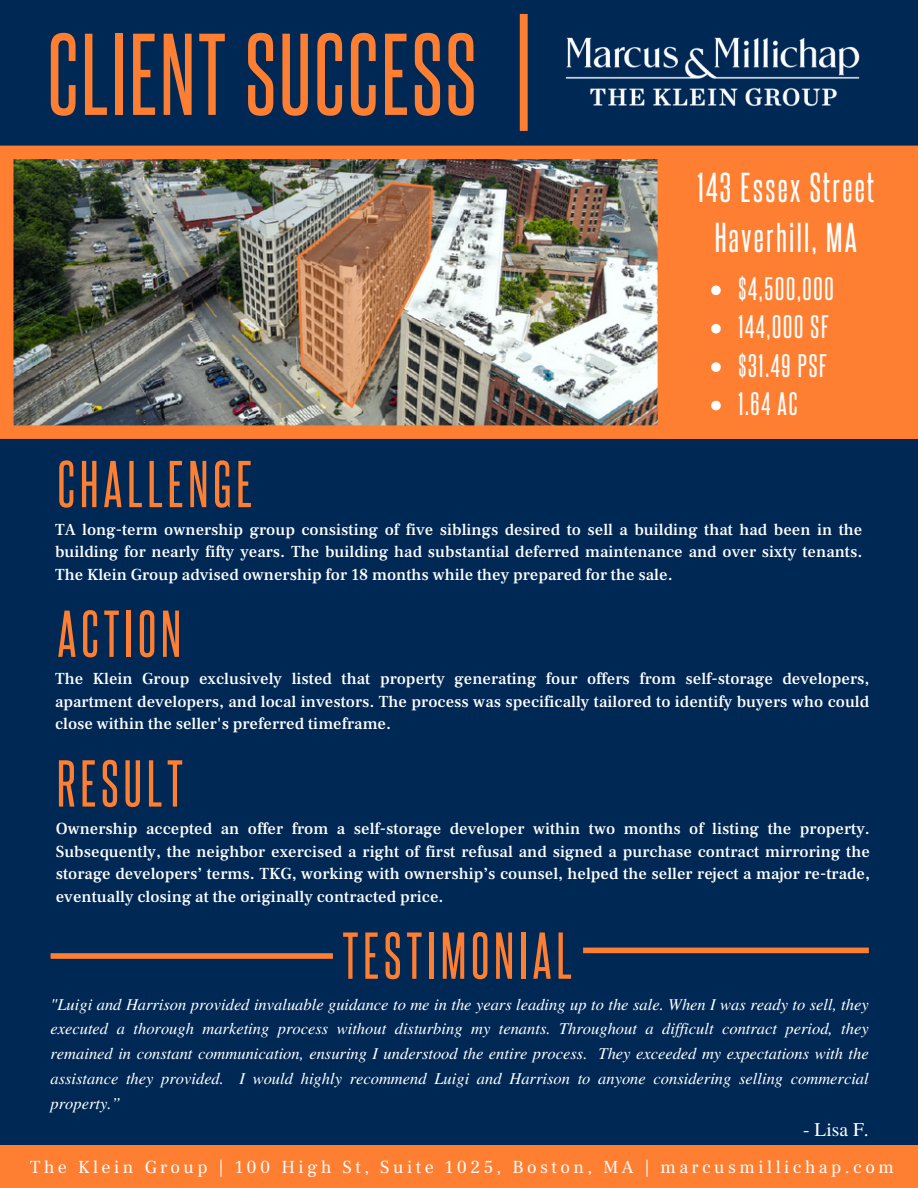
<style>
.page{position:relative;width:918px;height:1188px;background:#fff}
.page>*{position:absolute;margin:0;border:0;box-sizing:border-box;transform-origin:0 0}
.t1{font:98.7px "Steelfish Rg";letter-spacing:.03em;color:#ff7f32}
.t2{font:56.25px "Steelfish Rg";letter-spacing:.09em;color:#ff7f32}
.t3{font:36px "Steelfish Rg";letter-spacing:.065em;color:#fff}
.t4{font:28.05px "Steelfish Rg";letter-spacing:.065em;color:#fff}
.t5{font:19.5px "Te X Gyre Termes";color:#fff}
.t6{font:18px "Frank Ruhl Libre";letter-spacing:.19em;color:#fff}
.t7{font:500 16.5px/22.5px "Frank Ruhl Libre";color:#fff;text-align:justify}
.t8{font:italic 16.5px/24.8px "Te X Gyre Termes";color:#fff;text-align:justify}
</style>
<div class="page">
<div style="left:0;top:0;width:918px;height:151px;background:#002855"></div>
<img style="left:565px;top:37px;width:295px;height:70px">
<div style="left:520px;top:14px;width:8px;height:117px;background:#ff7f32"></div>
<div style="left:0;top:198px;width:918px;height:990px;background:#002855"></div>
<img style="left:13px;top:159px;width:645px;height:266px">
<div style="left:0;top:1146px;width:918px;height:42px;background:#ff7f32"></div>
<div style="left:658px;top:157px;width:13px;height:282px;background:#ff7f32"></div>
<div style="left:0;top:146px;width:918px;height:13px;background:#ff7f32"></div>
<div style="left:664px;top:147px;width:254px;height:292px;background:#ff7f32"></div>
<div style="left:0;top:425px;width:918px;height:14px;background:#ff7f32"></div>
<div style="left:51px;top:953px;width:282px;height:6px;background:#ff7f32"></div>
<div style="left:583px;top:948px;width:286px;height:5px;background:#ff7f32"></div>
<div style="left:0;top:149px;width:13px;height:281px;background:#ff7f32"></div>
<svg style="left:711px;top:286px;width:10px;height:9px"></svg>
<svg style="left:711px;top:324px;width:10px;height:10px"></svg>
<svg style="left:711px;top:362px;width:10px;height:10px"></svg>
<svg style="left:711px;top:401px;width:10px;height:9px"></svg>
<p class="t1" style="left:48px;top:11px;width:430px">CLIENT SUCCESS</p>
<p class="t3" style="left:698px;top:164px;width:178px">143 Essex Street</p>
<p class="t3" style="left:715px;top:214px;width:144px">Haverhill, MA</p>
<p class="t4" style="left:738px;top:270px;width:97px">$4,500,000</p>
<p class="t4" style="left:738px;top:309px;width:92px">144,000 SF</p>
<p class="t4" style="left:738px;top:347px;width:90px">$31.49 PSF</p>
<p class="t4" style="left:738px;top:386px;width:61px">1.64 AC</p>
<p class="t2" style="left:58px;top:448px;width:196px">CHALLENGE</p>
<p class="t7" style="left:55px;top:518px;width:809px">TA long-term ownership group consisting of five siblings desired to sell a building that had been in the building for nearly fifty years. The building had substantial deferred maintenance and over sixty tenants.<br>The Klein Group advised ownership for 18 months while they prepared for the sale.</p>
<p class="t2" style="left:58px;top:598px;width:125px">ACTION</p>
<p class="t7" style="left:55px;top:668px;width:816px">The Klein Group exclusively listed that property generating four offers from self-storage developers, apartment developers, and local investors. The process was specifically tailored to identify buyers who could close within the seller's preferred timeframe.</p>
<p class="t2" style="left:57px;top:747px;width:128px">RESULT</p>
<p class="t7" style="left:56px;top:818px;width:816px">Ownership accepted an offer from a self-storage developer within two months of listing the property.<br>Subsequently, the neighbor exercised a right of first refusal and signed a purchase contract mirroring the storage developers’ terms. TKG, working with ownership’s counsel, helped the seller reject a major re-trade, eventually closing at the originally contracted price.</p>
<p class="t2" style="left:343px;top:920px;width:231px">TESTIMONIAL</p>
<p class="t8" style="left:51px;top:991px;width:820px">"Luigi and Harrison provided invaluable guidance to me in the years leading up to the sale. When I was ready to sell, they executed a thorough marketing process without disturbing my tenants. Throughout a dif icult contract period, they remained in constant communication, ensuring I understood the entire process. They exceeded my expectations with the assistance they provided. I would highly recommend Luigi and Harrison to anyone considering selling commercial property.”</p>
<p class="t5" style="left:803px;top:1115px;width:67px">- Lisa F.</p>
<p class="t6" style="left:30px;top:1156px;width:865px">The Klein Group | 100 High St, Suite 1025, Boston, MA | marcusmillichap.com</p>
</div>
